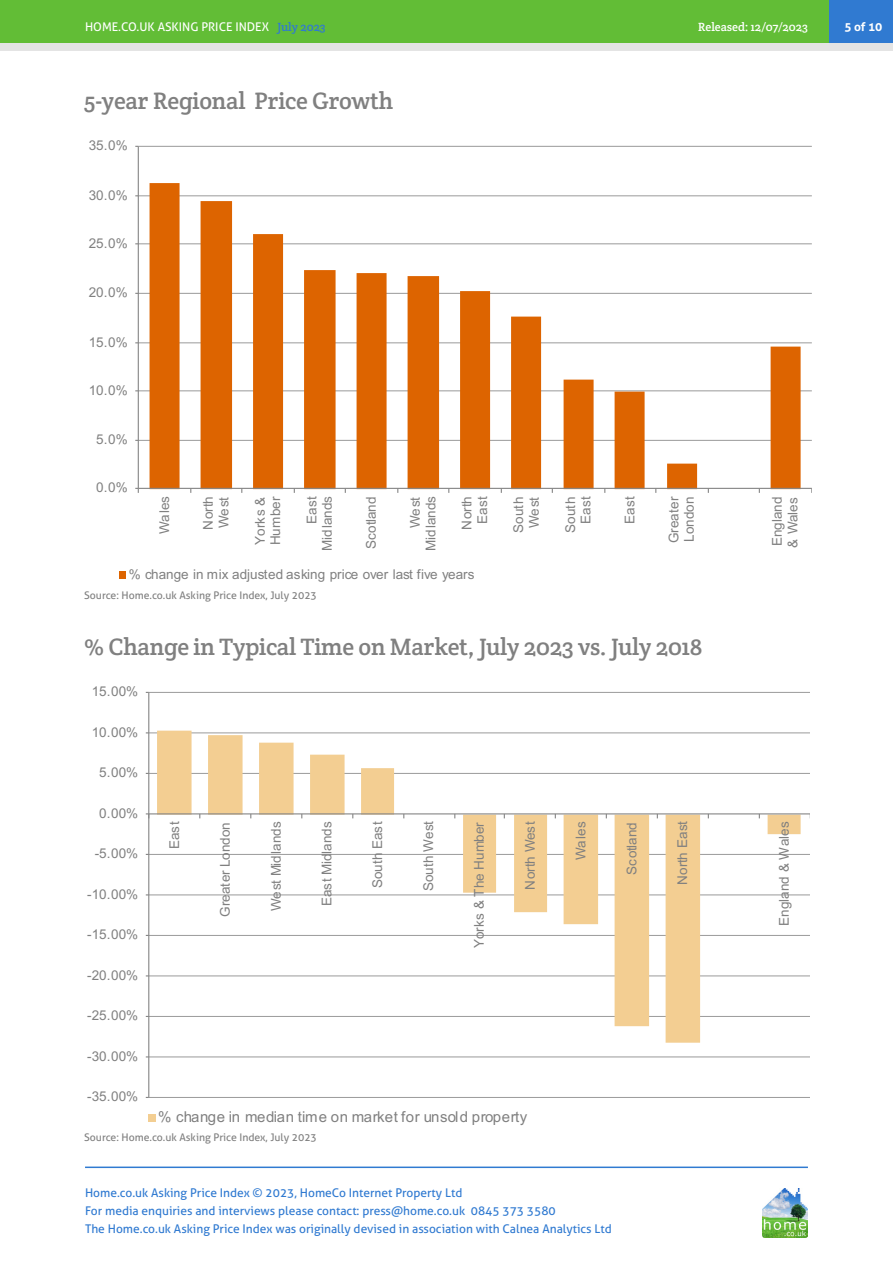
<style>
.page{position:relative;width:893px;height:1263px;background:#fff}
.page>*{position:absolute;margin:0;border:0;box-sizing:border-box;transform-origin:0 0}
.HAPI_graphic_title{font:24px "Crete Round";letter-spacing:-.01em;color:#808080}
.t1{font:15px "Arial";letter-spacing:.01em;color:#808080}
.t2{font:13.5px/15.5px "Arial";color:#808080}
.t3{font:12px/18px "Aller";color:#307ad1}
.t4{font:12px "Aller";color:#fff}
.t5{font:12px "Crete Round";color:#fff}
.t6{font:700 12px "Aller";color:#fff}
.HAPI_Source{font:10.5px "Aller";color:#808080}
.s1{font-family:"Crete Round";color:#307ad1}
</style>
<div class="page">
<hr style="left:85px;top:1166px;width:723px;height:2px;background:#307ad1">
<div style="left:0;top:0;width:893px;height:51px;background:#e4e4e4"></div>
<div style="left:0;top:0;width:893px;height:43px;background:#62bd36"></div>
<img style="left:762px;top:1188px;width:46px;height:49px">
<div style="left:829px;top:0;width:64px;height:43px;background:#307ad1"></div>
<hr style="left:149px;top:1097px;width:661px;height:1px;background:#9e9e9e">
<hr style="left:149px;top:1057px;width:661px;height:1px;background:#d1d1d1">
<hr style="left:149px;top:1016px;width:661px;height:1px;background:#9f9f9f">
<hr style="left:149px;top:976px;width:661px;height:1px;background:#d3d3d3">
<hr style="left:149px;top:935px;width:661px;height:1px;background:#a0a0a0">
<hr style="left:149px;top:895px;width:661px;height:1px;background:#d3d3d3">
<hr style="left:149px;top:854px;width:661px;height:1px;background:#a1a1a1">
<hr style="left:149px;top:773px;width:661px;height:1px;background:#a2a2a2">
<hr style="left:149px;top:733px;width:661px;height:1px;background:#d6d6d6">
<hr style="left:149px;top:692px;width:661px;height:1px;background:#a3a3a3">
<svg style="left:157px;top:731px;width:644px;height:312px"></svg>
<hr style="left:148px;top:692px;width:1px;height:405px;background:#868686">
<hr style="left:149px;top:813px;width:661px;height:1px;background:#868686">
<div style="left:148px;top:1115px;width:8px;height:7px;background:#f3ce92"></div>
<hr style="left:138px;top:440px;width:673px;height:1px;background:#a7a7a7">
<hr style="left:138px;top:391px;width:673px;height:1px;background:#dadada">
<hr style="left:138px;top:343px;width:673px;height:1px;background:#dbdbdb">
<hr style="left:138px;top:293px;width:673px;height:1px;background:#a8a8a8">
<hr style="left:138px;top:244px;width:673px;height:1px;background:#dcdcdc">
<hr style="left:138px;top:196px;width:673px;height:1px;background:#ddd">
<hr style="left:138px;top:146px;width:673px;height:1px;background:#aaa">
<svg style="left:150px;top:183px;width:651px;height:305px"></svg>
<hr style="left:138px;top:146px;width:1px;height:342px;background:#868686">
<hr style="left:138px;top:488px;width:673px;height:1px;background:#868686">
<div style="left:120px;top:572px;width:6px;height:7px;background:#dd6400"></div>
<p class="t4" style="left:85px;top:19px;width:242px">HOME.CO.UK ASKING PRICE INDEX <span class="s1">July 2023</span></p>
<p class="t5" style="left:698px;top:19px;width:111px">Released: 12/07/2023</p>
<p class="t6" style="left:844px;top:19px;width:39px">5 of 10</p>
<p class="HAPI_graphic_title" style="left:84px;top:85px;width:310px">5-year Regional Price Growth</p>
<p class="t2" style="left:89px;top:137px;width:41px">35.0%</p>
<p class="t2" style="left:89px;top:187px;width:41px">30.0%</p>
<p class="t2" style="left:89px;top:235px;width:41px">25.0%</p>
<p class="t2" style="left:89px;top:284px;width:41px">20.0%</p>
<p class="t2" style="left:89px;top:334px;width:41px">15.0%</p>
<p class="t2" style="left:89px;top:382px;width:41px">10.0%</p>
<p class="t2" style="left:96px;top:432px;width:33px">5.0%</p>
<p class="t2" style="left:96px;top:480px;width:33px">0.0%</p>
<p class="t2" style="left:156px;top:534px;width:40px;rotate:-90deg">Wales</p>
<p class="t2" style="left:200px;top:530px;width:35px;rotate:-90deg">North<br>We st</p>
<p class="t2" style="left:252px;top:545px;width:50px;rotate:-90deg">Yorks &amp;<br>Humber</p>
<p class="t2" style="left:304px;top:551px;width:56px;text-align:right;rotate:-90deg">East<br>Midlands</p>
<p class="t2" style="left:363px;top:549px;width:54px;rotate:-90deg">Scotland</p>
<p class="t2" style="left:407px;top:551px;width:56px;text-align:right;rotate:-90deg">We st<br>Midlands</p>
<p class="t2" style="left:459px;top:530px;width:35px;text-align:center;rotate:-90deg">North<br>East</p>
<p class="t2" style="left:511px;top:533px;width:38px;text-align:center;rotate:-90deg">South<br>We st</p>
<p class="t2" style="left:562px;top:533px;width:38px;text-align:right;rotate:-90deg">South<br>East</p>
<p class="t2" style="left:622px;top:524px;width:29px;rotate:-90deg">East</p>
<p class="t2" style="left:666px;top:543px;width:48px;rotate:-90deg">Greater<br>London</p>
<p class="t2" style="left:769px;top:548px;width:53px;rotate:-90deg">England &amp; Wales</p>
<p class="t2" style="left:129px;top:567px;width:347px">% change in mix adjusted asking price over last five years</p>
<p class="HAPI_Source" style="left:84px;top:589px;width:234px">Source: Home.co.uk Asking Price Index, July 2023</p>
<p class="HAPI_graphic_title" style="left:84px;top:631px;width:620px">% Change in Typical Time on Market, July 2023 vs. July 2018</p>
<p class="t2" style="left:92px;top:684px;width:48px">15.00%</p>
<p class="t2" style="left:92px;top:724px;width:48px">10.00%</p>
<p class="t2" style="left:99px;top:765px;width:41px">5.00%</p>
<p class="t2" style="left:99px;top:805px;width:41px">0.00%</p>
<p class="t2" style="left:95px;top:846px;width:45px">-5.00%</p>
<p class="t2" style="left:87px;top:886px;width:52px">-10.00%</p>
<p class="t2" style="left:87px;top:927px;width:52px">-15.00%</p>
<p class="t2" style="left:87px;top:967px;width:52px">-20.00%</p>
<p class="t2" style="left:87px;top:1008px;width:52px">-25.00%</p>
<p class="t2" style="left:87px;top:1048px;width:52px">-30.00%</p>
<p class="t2" style="left:87px;top:1089px;width:52px">-35.00%</p>
<p class="t2" style="left:166px;top:849px;width:29px;rotate:-90deg">East</p>
<p class="t2" style="left:217px;top:917px;width:96px;rotate:-90deg">Greater London</p>
<p class="t2" style="left:268px;top:911px;width:91px;rotate:-90deg">West Midlands</p>
<p class="t2" style="left:319px;top:906px;width:86px;rotate:-90deg">East Midlands</p>
<p class="t2" style="left:370px;top:888px;width:68px;rotate:-90deg">South East</p>
<p class="t2" style="left:421px;top:891px;width:71px;rotate:-90deg">South West</p>
<p class="t2" style="left:471px;top:948px;width:128px;rotate:-90deg">Yorks &amp; The Humber</p>
<p class="t2" style="left:522px;top:890px;width:70px;rotate:-90deg">North West</p>
<p class="t2" style="left:573px;top:860px;width:40px;rotate:-90deg">Wales</p>
<p class="t2" style="left:624px;top:875px;width:54px;rotate:-90deg">Scotland</p>
<p class="t2" style="left:675px;top:885px;width:65px;rotate:-90deg">North East</p>
<p class="t2" style="left:776px;top:926px;width:106px;rotate:-90deg">England &amp; Wales</p>
<p class="t1" style="left:158px;top:1106px;width:370px">% change in median time on market for unsold property</p>
<p class="HAPI_Source" style="left:84px;top:1131px;width:234px">Source: Home.co.uk Asking Price Index, July 2023</p>
<p class="t3" style="left:85px;top:1184px;width:528px">Home.co.uk Asking Price Index © 2023, HomeCo Internet Property Ltd<br>For media enquiries and interviews please contact: press@home.co.uk 0845 373 3580<br>The Home.co.uk Asking Price Index was originally devised in association with Calnea Analytics Ltd</p>
</div>
